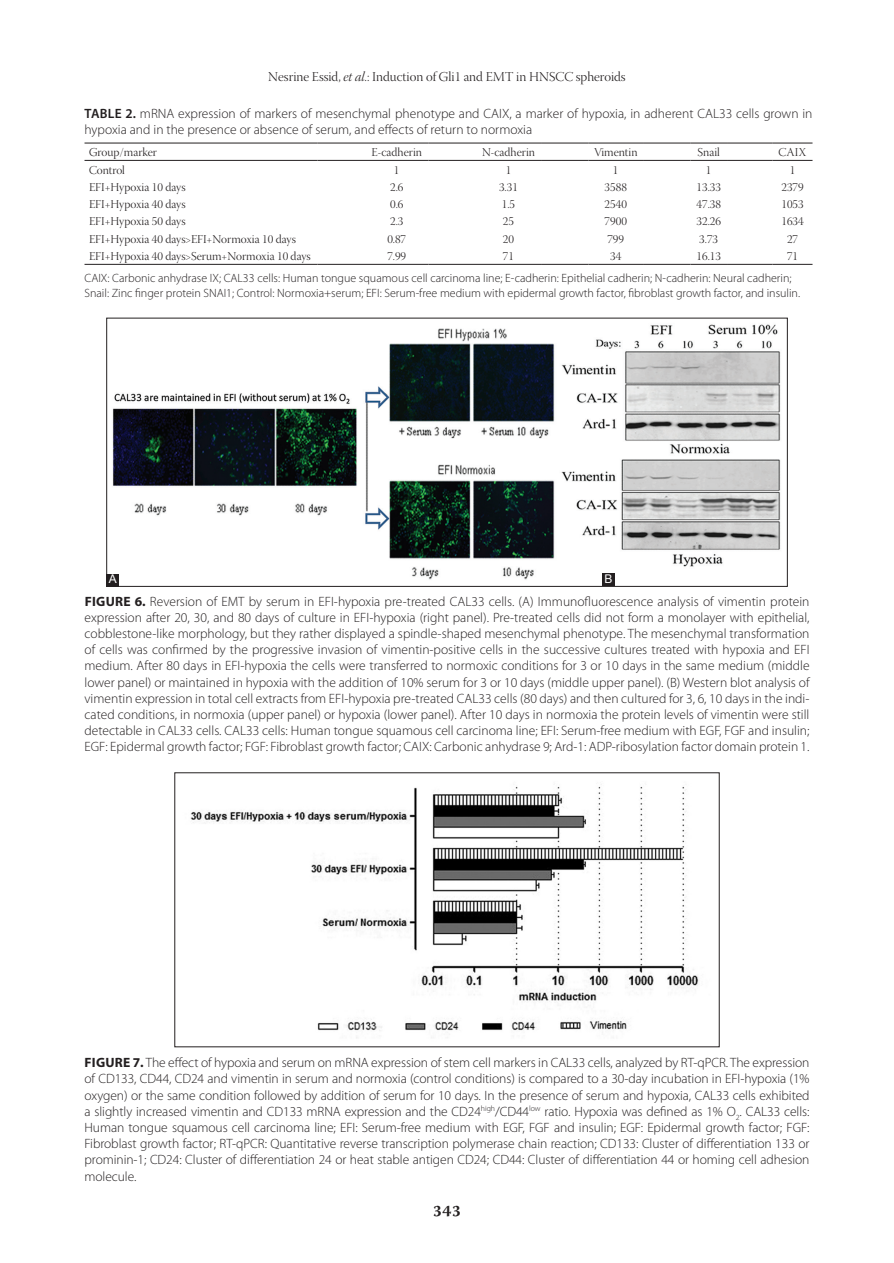
<style>
.page{position:relative;width:894px;height:1263px;background:#fff}
.page>*{position:absolute;margin:0;border:0;box-sizing:border-box;transform-origin:0 0}
.t1{font:600 18px "Warnock Pro";color:#231f20}
.FGC{font:300 13.5px/16.2px "Myriad Pro";letter-spacing:-.005em;color:#231f20;text-align:justify}
.TT{font:300 13.5px/16.5px "Myriad Pro";color:#231f20}
.t2{font:13.5px "Warnock Pro Light Disp";color:#231f20}
.TFN{font:300 12px/14.4px "Myriad Pro";color:#231f20}
.TB{font:12px "Warnock Pro Light Disp";color:#231f20}
.TBL{font:12px "Warnock Pro Light Disp";color:#231f20}
.TCH{font:12px "Warnock Pro Light Disp";color:#231f20}
.LABEL{font:12px "Arial";color:#fff}
.s1{font-family:"Warnock Pro Light It Disp"}
.s2{font-weight:600}
.s3{font-weight:700}
</style>
<div class="page">
<hr style="left:84px;top:264px;width:233px;height:1px;background:#231f20">
<hr style="left:317px;top:264px;width:48px;height:1px;background:#231f20">
<hr style="left:365px;top:264px;width:63px;height:1px;background:#231f20">
<hr style="left:428px;top:264px;width:48px;height:1px;background:#231f20">
<hr style="left:476px;top:264px;width:65px;height:1px;background:#231f20">
<hr style="left:541px;top:264px;width:47px;height:1px;background:#231f20">
<hr style="left:588px;top:264px;width:54px;height:1px;background:#231f20">
<hr style="left:642px;top:264px;width:48px;height:1px;background:#231f20">
<hr style="left:690px;top:264px;width:36px;height:1px;background:#231f20">
<hr style="left:726px;top:264px;width:46px;height:1px;background:#231f20">
<hr style="left:772px;top:264px;width:40px;height:1px;background:#231f20">
<hr style="left:84px;top:143px;width:233px;height:1px;background:#231f20">
<hr style="left:317px;top:143px;width:48px;height:1px;background:#231f20">
<hr style="left:365px;top:143px;width:63px;height:1px;background:#231f20">
<hr style="left:428px;top:143px;width:48px;height:1px;background:#231f20">
<hr style="left:476px;top:143px;width:65px;height:1px;background:#231f20">
<hr style="left:541px;top:143px;width:47px;height:1px;background:#231f20">
<hr style="left:588px;top:143px;width:54px;height:1px;background:#231f20">
<hr style="left:642px;top:143px;width:48px;height:1px;background:#231f20">
<hr style="left:690px;top:143px;width:36px;height:1px;background:#231f20">
<hr style="left:726px;top:143px;width:46px;height:1px;background:#231f20">
<hr style="left:772px;top:143px;width:40px;height:1px;background:#231f20">
<hr style="left:84px;top:160px;width:233px;height:1px;background:#231f20">
<hr style="left:317px;top:160px;width:48px;height:1px;background:#231f20">
<hr style="left:365px;top:160px;width:63px;height:1px;background:#231f20">
<hr style="left:428px;top:160px;width:48px;height:1px;background:#231f20">
<hr style="left:476px;top:160px;width:65px;height:1px;background:#231f20">
<hr style="left:541px;top:160px;width:47px;height:1px;background:#231f20">
<hr style="left:588px;top:160px;width:54px;height:1px;background:#231f20">
<hr style="left:642px;top:160px;width:48px;height:1px;background:#231f20">
<hr style="left:690px;top:160px;width:36px;height:1px;background:#231f20">
<hr style="left:726px;top:160px;width:46px;height:1px;background:#231f20">
<hr style="left:772px;top:160px;width:40px;height:1px;background:#231f20">
<img style="left:190px;top:784px;width:509px;height:254px">
<img style="left:112px;top:324px;width:669px;height:260px">
<div style="left:601px;top:573px;width:13px;height:12px;background:#231f20"></div>
<div style="left:106px;top:574px;width:13px;height:12px;background:#231f20"></div>
<p class="t2" style="left:268px;top:70px;width:359px">Nesrine Essid, <span class="s1">et al</span>.: Induction of Gli1 and EMT in HNSCC spheroids</p>
<p class="TT" style="left:84px;top:105px;width:729px"><span class="s2">TABLE 2.</span> mRNA expression of markers of mesenchymal phenotype and CAIX, a marker of hypoxia, in adherent CAL33 cells grown in hypoxia and in the presence or absence of serum, and effects of return to normoxia</p>
<p class="TCH" style="left:89px;top:146px;width:69px">Group/marker</p>
<p class="TCH" style="left:371px;top:146px;width:52px">E‑cadherin</p>
<p class="TCH" style="left:482px;top:146px;width:54px">N‑cadherin</p>
<p class="TCH" style="left:593px;top:146px;width:45px">Vimentin</p>
<p class="TCH" style="left:697px;top:146px;width:24px">Snail</p>
<p class="TCH" style="left:778px;top:146px;width:29px">CAIX</p>
<p class="TB" style="left:89px;top:163px;width:37px">Control</p>
<p class="TB" style="left:394px;top:163px;width:7px">1</p>
<p class="TB" style="left:505px;top:163px;width:7px">1</p>
<p class="TB" style="left:612px;top:163px;width:7px">1</p>
<p class="TB" style="left:705px;top:163px;width:7px">1</p>
<p class="TB" style="left:789px;top:163px;width:7px">1</p>
<p class="TB" style="left:89px;top:180px;width:98px">EFI+Hypoxia 10 days</p>
<p class="TB" style="left:390px;top:180px;width:15px">2.6</p>
<p class="TB" style="left:499px;top:180px;width:20px">3.31</p>
<p class="TB" style="left:604px;top:180px;width:24px">3588</p>
<p class="TB" style="left:696px;top:180px;width:26px">13.33</p>
<p class="TB" style="left:781px;top:180px;width:24px">2379</p>
<p class="TB" style="left:89px;top:198px;width:98px">EFI+Hypoxia 40 days</p>
<p class="TB" style="left:390px;top:198px;width:15px">0.6</p>
<p class="TB" style="left:501px;top:198px;width:15px">1.5</p>
<p class="TB" style="left:604px;top:198px;width:24px">2540</p>
<p class="TB" style="left:696px;top:198px;width:26px">47.38</p>
<p class="TB" style="left:781px;top:198px;width:24px">1053</p>
<p class="TB" style="left:89px;top:215px;width:98px">EFI+Hypoxia 50 days</p>
<p class="TB" style="left:390px;top:215px;width:15px">2.3</p>
<p class="TB" style="left:502px;top:215px;width:13px">25</p>
<p class="TB" style="left:604px;top:215px;width:24px">7900</p>
<p class="TB" style="left:696px;top:215px;width:26px">32.26</p>
<p class="TB" style="left:781px;top:215px;width:24px">1634</p>
<p class="TB" style="left:89px;top:232px;width:208px">EFI+Hypoxia 40 days&gt;EFI+Normoxia 10 days</p>
<p class="TB" style="left:387px;top:232px;width:20px">0.87</p>
<p class="TB" style="left:502px;top:232px;width:13px">20</p>
<p class="TB" style="left:607px;top:232px;width:18px">799</p>
<p class="TB" style="left:699px;top:232px;width:20px">3.73</p>
<p class="TB" style="left:786px;top:232px;width:13px">27</p>
<p class="TBL" style="left:89px;top:249px;width:223px">EFI+Hypoxia 40 days&gt;Serum+Normoxia 10 days</p>
<p class="TBL" style="left:387px;top:249px;width:20px">7.99</p>
<p class="TBL" style="left:502px;top:249px;width:13px">71</p>
<p class="TBL" style="left:610px;top:249px;width:13px">34</p>
<p class="TBL" style="left:696px;top:249px;width:26px">16.13</p>
<p class="TBL" style="left:786px;top:249px;width:13px">71</p>
<p class="TFN" style="left:84px;top:271px;width:716px">CAIX: Carbonic anhydrase IX; CAL33 cells: Human tongue squamous cell carcinoma line; E‑cadherin: Epithelial cadherin; N‑cadherin: Neural cadherin;<br>Snail: Zinc finger protein SNAI1; Control: Normoxia+serum; EFI: Serum‑free medium with epidermal growth factor, fibroblast growth factor, and insulin.</p>
<p class="LABEL" style="left:109px;top:571px;width:10px">A</p>
<p class="LABEL" style="left:604px;top:570px;width:10px">B</p>
<p class="FGC" style="left:84px;top:593px;width:726px"><span class="s3">FIGURE 6.</span> Reversion of EMT by serum in EFI-hypoxia pre-treated CAL33 cells. (A) Immunofluorescence analysis of vimentin protein expression after 20, 30, and 80 days of culture in EFI-hypoxia (right panel). Pre-treated cells did not form a monolayer with epithelial, cobblestone-like morphology, but they rather displayed a spindle-shaped mesenchymal phenotype. The mesenchymal transformation of cells was confirmed by the progressive invasion of vimentin-positive cells in the successive cultures treated with hypoxia and EFI medium. After 80 days in EFI-hypoxia the cells were transferred to normoxic conditions for 3 or 10 days in the same medium (middle lower panel) or maintained in hypoxia with the addition of 10% serum for 3 or 10 days (middle upper panel). (B) Western blot analysis of vimentin expression in total cell extracts from EFI-hypoxia pre-treated CAL33 cells (80 days) and then cultured for 3, 6, 10 days in the indi&shy;cated conditions, in normoxia (upper panel) or hypoxia (lower panel). After 10 days in normoxia the protein levels of vimentin were still detectable in CAL33 cells. CAL33 cells: Human tongue squamous cell carcinoma line; EFI: Serum-free medium with EGF, FGF and insulin; EGF: Epidermal growth factor; FGF: Fibroblast growth factor; CAIX: Carbonic anhydrase 9; Ard-1: ADP-ribosylation factor domain protein 1.</p>
<p class="FGC" style="left:84px;top:1054px;width:726px"><span class="s3">FIGURE 7.</span> The effect of hypoxia and serum on mRNA expression of stem cell markers in CAL33 cells, analyzed by RT-qPCR. The expression of CD133, CD44, CD24 and vimentin in serum and normoxia (control conditions) is compared to a 30-day incubation in EFI-hypoxia (1% oxygen) or the same condition followed by addition of serum for 10 days. In the presence of serum and hypoxia, CAL33 cells exhibited a slightly increased vimentin and CD133 mRNA expression and the CD24<sup>high</sup>/CD44<sup>low</sup> ratio. Hypoxia was defined as 1% O<sub>2</sub>. CAL33 cells:<br>Human tongue squamous cell carcinoma line; EFI: Serum-free medium with EGF, FGF and insulin; EGF: Epidermal growth factor; FGF:<br>Fibroblast growth factor; RT-qPCR: Quantitative reverse transcription polymerase chain reaction; CD133: Cluster of differentiation 133 or prominin-1; CD24: Cluster of differentiation 24 or heat stable antigen CD24; CD44: Cluster of differentiation 44 or homing cell adhesion molecule.</p>
<h1 class="t1" style="left:432px;top:1197px;width:30px">343</h1>
</div>
